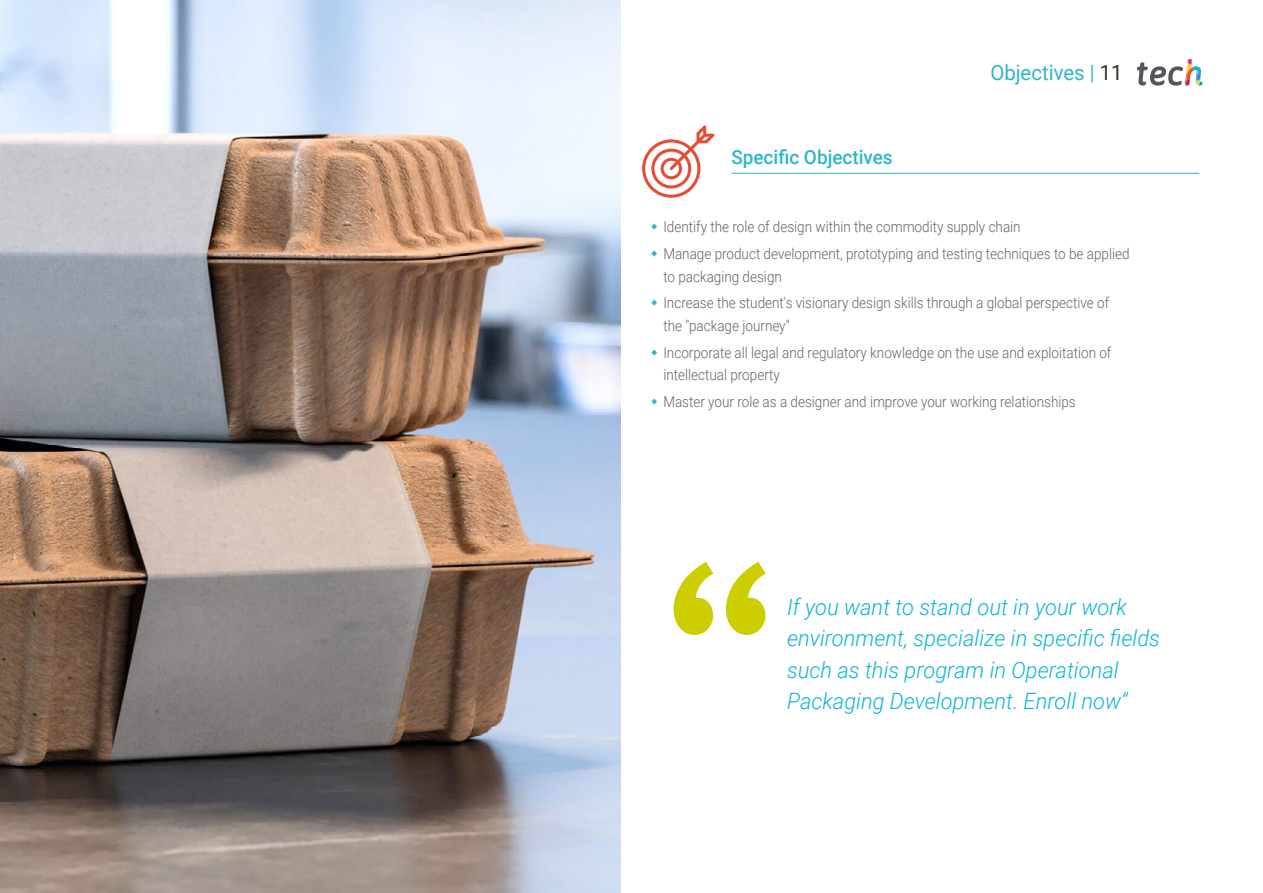
<style>
.page{position:relative;width:1263px;height:893px;background:#fff}
.page>*{position:absolute;margin:0;border:0;box-sizing:border-box;transform-origin:0 0}
.t1{font:italic 300 22.5px/31.5px "Roboto";color:#0fb6cf}
.t2{font:21px "Roboto";color:#2db8c5}
.t3{font:500 19.5px "Roboto";color:#2db8c5}
.t4{font:300 15px/26.7px "Roboto";color:#61646a;scale:.9 1}
.s1{color:#312e20}
</style>
<div class="page">
<svg style="left:1137px;top:59px;width:65px;height:27px"></svg>
<svg style="left:674px;top:562px;width:92px;height:73px"></svg>
<hr style="left:731px;top:173px;width:468px;height:1px;background:#2db8c5">
<svg style="left:642px;top:125px;width:72px;height:73px"></svg>
<img style="left:0;top:0;width:621px;height:893px">
<h3 class="t3" style="left:731px;top:144px;width:163px">Specific Objectives</h3>
<h2 class="t2" style="left:990px;top:57px;width:134px">Objectives | <span class="s1">11</span></h2>
<p class="t4" style="left:663px;top:213px;width:519px">Identify the role of design within the commodity supply chain<br>Manage product development, prototyping and testing techniques to be applied</p>
<p class="t4" style="left:663px;top:262px;width:497px">to packaging design<br>Increase the student's visionary design skills through a global perspective of</p>
<p class="t4" style="left:663px;top:312px;width:499px">the "package journey"<br>Incorporate all legal and regulatory knowledge on the use and exploitation of</p>
<p class="t4" style="left:663px;top:361px;width:460px">intellectual property<br>Master your role as a designer and improve your working relationships</p>
<h1 class="t1" style="left:787px;top:590px;width:375px">If you want to stand out in your work environment, specialize in specific fields such as this program in Operational Packaging Development. Enroll now”</h1>
</div>
